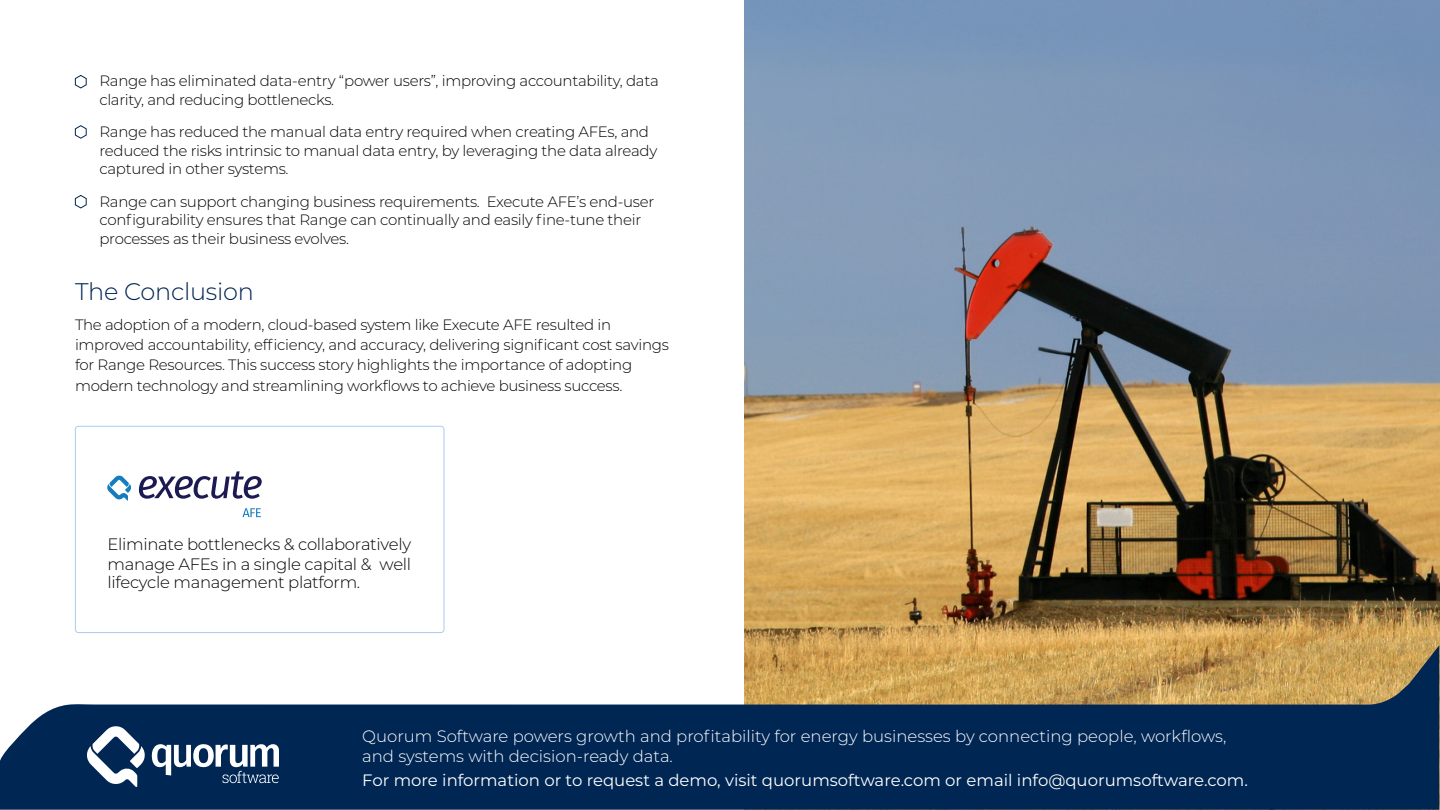
<style>
.page{position:relative;width:1440px;height:810px;background:#fff}
.page>*{position:absolute;margin:0;border:0;box-sizing:border-box;transform-origin:0 0}
.t1{font:300 24px "Montserrat";letter-spacing:-.01em;color:#002554}
.t2{font:300 16.5px/19.8px "Montserrat";color:#fff}
.t3{font:300 16.5px/20.2px "Montserrat";letter-spacing:-.02em;color:#000}
.t4{font:16.5px "Montserrat";color:#fff}
.t5{font:300 15px/18.8px "Montserrat";letter-spacing:-.02em;color:#000}
</style>
<div class="page">
<img style="left:744px;top:0;width:696px;height:810px">
<svg style="left:0;top:645px;width:1439px;height:165px;fill:#002654"></svg>
<div style="left:75px;top:426px;width:369px;height:207px;border:1px solid #abcbf1;border-radius:3px"></div>
<svg style="left:87px;top:726px;width:59px;height:61px"></svg>
<svg style="left:152px;top:744px;width:127px;height:39px"></svg>
<svg style="left:243px;top:508px;width:18px;height:9px"></svg>
<svg style="left:139px;top:471px;width:123px;height:28px"></svg>
<svg style="left:107px;top:475px;width:24px;height:26px"></svg>
<svg style="left:74px;top:75px;width:13px;height:14px"></svg>
<svg style="left:74px;top:125px;width:13px;height:14px"></svg>
<svg style="left:74px;top:195px;width:13px;height:14px"></svg>
<p class="t5" style="left:99px;top:71px;width:561px">Range has eliminated data-entry “power users”, improving accountability, data clarity, and reducing bottlenecks.</p>
<p class="t5" style="left:99px;top:122px;width:559px">Range has reduced the manual data entry required when creating AFEs, and reduced the risks intrinsic to manual data entry, by leveraging the data already captured in other systems.</p>
<p class="t5" style="left:99px;top:191px;width:556px">Range can support changing business requirements. Execute AFE’s end-user configurability ensures that Range can continually and easily fine-tune their processes as their business evolves.</p>
<h1 class="t1" style="left:75px;top:275px;width:180px">The Conclusion</h1>
<p class="t5" style="left:75px;top:314px;width:595px;line-height:20.2px">The adoption of a modern, cloud-based system like Execute AFE resulted in improved accountability, efficiency, and accuracy, delivering significant cost savings for Range Resources. This success story highlights the importance of adopting modern technology and streamlining workflows to achieve business success.</p>
<p class="t3" style="left:108px;top:533px;width:305px">Eliminate bottlenecks &amp; collaboratively manage AFEs in a single capital &amp; well</p>
<p class="t3" style="left:108px;top:571px;width:254px">lifecycle management platform.</p>
<p class="t2" style="left:362px;top:726px;width:866px">Quorum Software powers growth and profitability for energy businesses by connecting people, workflows, and systems with decision-ready data.</p>
<p class="t4" style="left:362px;top:769px;width:887px">For more information or to request a demo, visit quorumsoftware.com or email info@quorumsoftware.com.</p>
</div>
